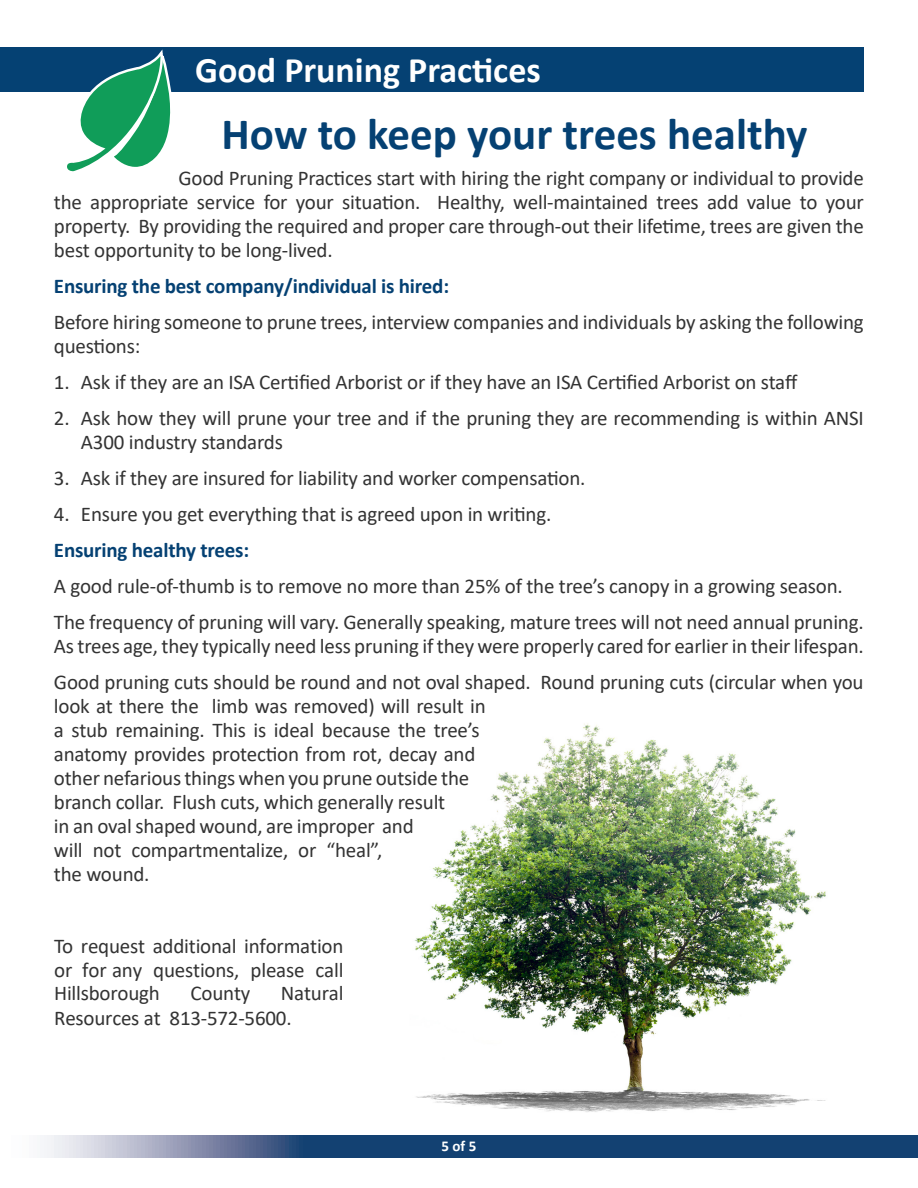
<style>
.page{position:relative;width:918px;height:1188px;background:#fff}
.page>*{position:absolute;margin:0;border:0;box-sizing:border-box;transform-origin:0 0}
.t1{font:700 45px "Calibri";color:#054173}
.t2{font:700 36px "Calibri";color:#fff}
.t3{font:21px/24px "Calibri";letter-spacing:-.01em;color:#333}
.t4{font:700 21px "Calibri";letter-spacing:-.01em;color:#054173}
.t5{font:700 15px "Calibri";color:#fff}
</style>
<div class="page">
<svg style="left:44px;top:1136px;width:874px;height:21px;background:#3a5d87"></svg>
<div style="left:0;top:47px;width:864px;height:45px;background:#054173"></div>
<svg style="left:67px;top:49px;width:105px;height:123px"></svg>
<img style="left:415px;top:723px;width:411px;height:389px">
<p class="t2" style="left:195px;top:44px;width:347px">Good Pruning Practices</p>
<h1 class="t1" style="left:222px;top:102px;width:587px">How to keep your trees healthy</h1>
<p class="t3" style="left:54px;top:165px;width:811px;text-align:justify;text-indent:125px">Good Pruning Practices start with hiring the right company or individual to provide the appropriate service for your situation. Healthy, well-maintained trees add value to your property. By providing the required and proper care through-out their lifetime, trees are given the best opportunity to be long-lived.</p>
<p class="t4" style="left:54px;top:271px;width:397px">Ensuring the best company/individual is hired:</p>
<p class="t3" style="left:54px;top:309px;width:811px">Before hiring someone to prune trees, interview companies and individuals by asking the following questions:</p>
<p class="t3" style="left:54px;top:369px;width:745px">1. Ask if they are an ISA Certified Arborist or if they have an ISA Certified Arborist on staff</p>
<p class="t3" style="left:81px;top:405px;width:784px;text-indent:-27px">2. Ask how they will prune your tree and if the pruning they are recommending is within ANSI<br>A300 industry standards</p>
<p class="t3" style="left:54px;top:465px;width:533px">3. Ask if they are insured for liability and worker compensation.</p>
<p class="t3" style="left:54px;top:501px;width:499px">4. Ensure you get everything that is agreed upon in writing.</p>
<p class="t4" style="left:54px;top:535px;width:197px">Ensuring healthy trees:</p>
<p class="t3" style="left:54px;top:573px;width:790px">A good rule-of-thumb is to remove no more than 25% of the tree’s canopy in a growing season.</p>
<p class="t3" style="left:54px;top:609px;width:811px">The frequency of pruning will vary. Generally speaking, mature trees will not need annual pruning.<br>As trees age, they typically need less pruning if they were properly cared for earlier in their lifespan.</p>
<p class="t3" style="left:54px;top:669px;width:811px">Good pruning cuts should be round and not oval shaped. Round pruning cuts (circular when you look at there the limb was removed) will result in<br>a stub remaining. This is ideal because the tree’s<br>anatomy provides protection from rot, decay and<br>other nefarious things when you prune outside the<br>branch collar. Flush cuts, which generally result<br>in an oval shaped wound, are improper and<br>will not compartmentalize, or “heal”,<br>the wound.</p>
<p class="t3" style="left:54px;top:934px;width:291px;text-align:justify">To request additional information or for any questions, please call Hillsborough</p>
<p class="t3" style="left:54px;top:981px;width:291px;line-height:24.8px;text-indent:227px">Natural<br>Resources at 813-572-5600.</p>
<p class="t3" style="left:191px;top:981px;width:61px">County</p>
<p class="t5" style="left:442px;top:1136px;width:36px">5 of 5</p>
</div>
